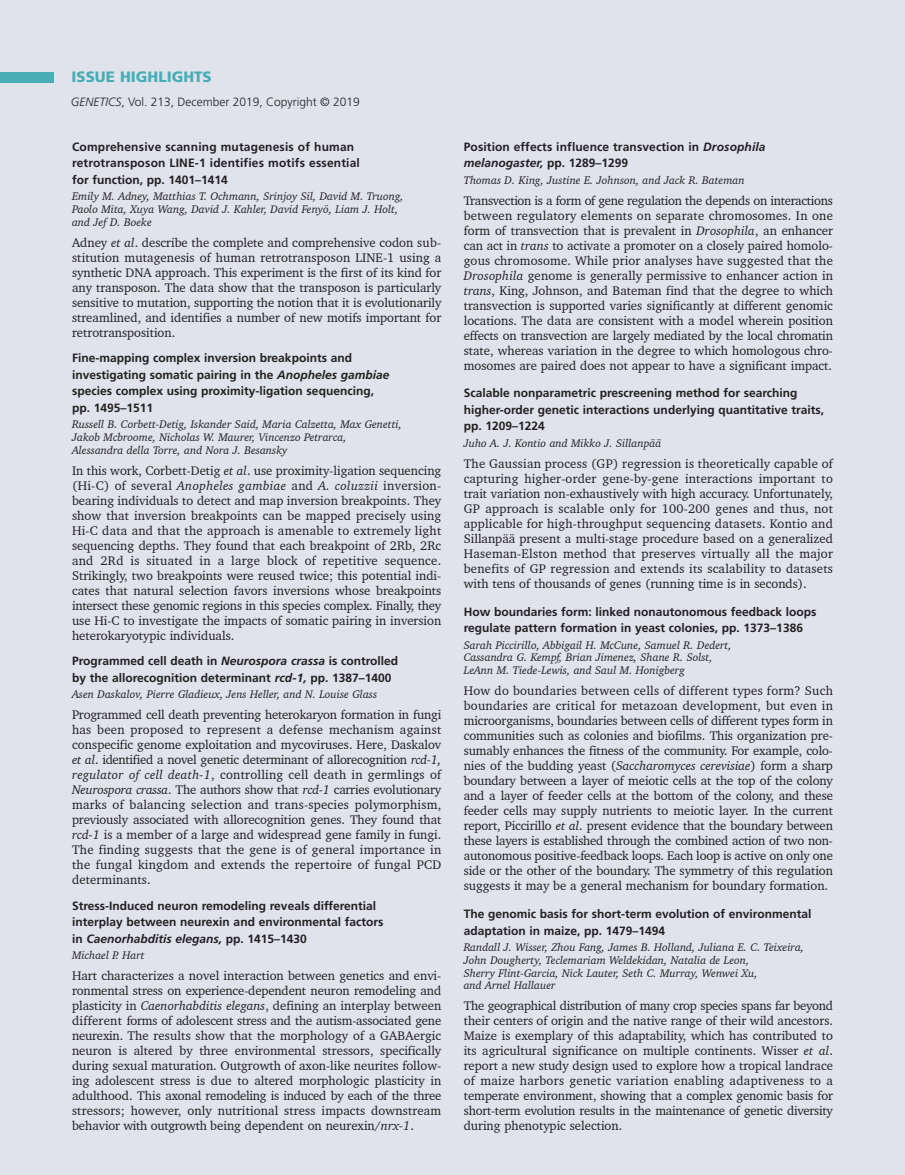
<style>
.page{position:relative;width:905px;height:1175px;background:#e0e3ec}
.page>*{position:absolute;margin:0;border:0;box-sizing:border-box;transform-origin:0 0}
.t1{font:900 15px "Frutiger";color:#49adb6}
.t2{font:12.75px/15px "Charter BT Pro";color:#231f20;text-align:justify}
.t3{font:700 12px/16.5px "Frutiger";color:#231f20}
.t4{font:300 12px "Frutiger";color:#231f20}
.t5{font:italic 11.25px/12.8px "Charter BT Pro";color:#231f20}
.s1{font-style:italic}
</style>
<div class="page">
<div style="left:0;top:72px;width:54px;height:10px;background:#49adb6"></div>
<p class="t1" style="left:72px;top:71px;width:142px">ISSUE HIGHLIGHTS</p>
<p class="t4" style="left:71px;top:97px;width:291px"><span class="s1">GENETICS</span>, Vol. 213, December 2019, Copyright © 2019</p>
<p class="t3" style="left:72px;top:139px;width:289px">Comprehensive scanning mutagenesis of human retrotransposon LINE-1 identifies motifs essential for function, pp. 1401–1414</p>
<p class="t5" style="left:72px;top:190px;width:333px">Emily M. Adney, Matthias T. Ochmann, Srinjoy Sil, David M. Truong,<br>Paolo Mita, Xuya Wang, David J. Kahler, David Fenyö, Liam J. Holt, and Jef D. Boeke</p>
<p class="t2" style="left:72px;top:235px;width:371px">Adney <span class="s1">et al</span>. describe the complete and comprehensive codon sub&shy;stitution mutagenesis of human retrotransposon LINE-1 using a synthetic DNA approach. This experiment is the first of its kind for any transposon. The data show that the transposon is particularly sensitive to mutation, supporting the notion that it is evolutionarily streamlined, and identifies a number of new motifs important for retrotransposition.</p>
<p class="t3" style="left:72px;top:351px;width:319px">Fine-mapping complex inversion breakpoints and investigating somatic pairing in the <span class="s1">Anopheles gambiae </span>species complex using proximity-ligation sequencing, pp. 1495–1511</p>
<p class="t5" style="left:72px;top:418px;width:331px">Russell B. Corbett-Detig, Iskander Said, Maria Calzetta, Max Genetti,<br>Jakob Mcbroome, Nicholas W. Maurer, Vincenzo Petrarca,<br>Alessandra della Torre, and Nora J. Besansky</p>
<p class="t2" style="left:72px;top:463px;width:371px">In this work, Corbett-Detig <span class="s1">et al</span>. use proximity-ligation sequencing (Hi-C) of several <span class="s1">Anopheles gambiae</span> and <span class="s1">A. coluzzii</span> inversion&shy;bearing individuals to detect and map inversion breakpoints. They show that inversion breakpoints can be mapped precisely using Hi-C data and that the approach is amenable to extremely light sequencing depths. They found that each breakpoint of 2Rb, 2Rc and 2Rd is situated in a large block of repetitive sequence.<br>Strikingly, two breakpoints were reused twice; this potential indi&shy;cates that natural selection favors inversions whose breakpoints intersect these genomic regions in this species complex. Finally, they use Hi-C to investigate the impacts of somatic pairing in inversion heterokaryotypic individuals.</p>
<p class="t3" style="left:72px;top:654px;width:327px">Programmed cell death in <span class="s1">Neurospora crassa</span> is controlled by the allorecognition determinant <span class="s1">rcd-1,</span> pp. 1387–1400</p>
<p class="t5" style="left:72px;top:688px;width:307px">Asen Daskalov, Pierre Gladieux, Jens Heller, and N. Louise Glass</p>
<p class="t2" style="left:72px;top:707px;width:371px">Programmed cell death preventing heterokaryon formation in fungi has been proposed to represent a defense mechanism against conspecific genome exploitation and mycoviruses. Here, Daskalov <span class="s1">et al</span>. identified a novel genetic determinant of allorecognition <span class="s1">rcd-1, regulator of cell death-1</span>, controlling cell death in germlings of <span class="s1">Neurospora crassa</span>. The authors show that <span class="s1">rcd-1</span> carries evolutionary marks of balancing selection and trans-species polymorphism, previously associated with allorecognition genes. They found that <span class="s1">rcd-1</span> is a member of a large and widespread gene family in fungi.<br>The finding suggests that the gene is of general importance in the fungal kingdom and extends the repertoire of fungal PCD determinants.</p>
<p class="t3" style="left:72px;top:898px;width:313px">Stress-Induced neuron remodeling reveals differential interplay between neurexin and environmental factors in <span class="s1">Caenorhabditis elegans,</span> pp. 1415–1430</p>
<p class="t5" style="left:72px;top:949px;width:74px">Michael P. Hart</p>
<p class="t2" style="left:72px;top:968px;width:371px">Hart characterizes a novel interaction between genetics and envi&shy;ronmental stress on experience-dependent neuron remodeling and plasticity in <span class="s1">Caenorhabditis elegans</span>, defining an interplay between different forms of adolescent stress and the autism-associated gene neurexin. The results show that the morphology of a GABAergic neuron is altered by three environmental stressors, specifically during sexual maturation. Outgrowth of axon-like neurites follow&shy;ing adolescent stress is due to altered morphologic plasticity in adulthood. This axonal remodeling is induced by each of the three stressors; however, only nutritional stress impacts downstream behavior with outgrowth being dependent on neurexin/<span class="s1">nrx-1</span>.</p>
<p class="t3" style="left:464px;top:139px;width:303px">Position effects influence transvection in <span class="s1">Drosophila melanogaster,</span> pp. 1289–1299</p>
<p class="t5" style="left:464px;top:173px;width:282px">Thomas D. King, Justine E. Johnson, and Jack R. Bateman</p>
<p class="t2" style="left:464px;top:193px;width:371px">Transvection is a form of gene regulation the depends on interactions between regulatory elements on separate chromosomes. In one form of transvection that is prevalent in <span class="s1">Drosophila</span>, an enhancer can act in <span class="s1">trans</span> to activate a promoter on a closely paired homolo&shy;gous chromosome. While prior analyses have suggested that the <span class="s1">Drosophila</span> genome is generally permissive to enhancer action in <span class="s1">trans</span>, King, Johnson, and Bateman find that the degree to which transvection is supported varies significantly at different genomic locations. The data are consistent with a model wherein position effects on transvection are largely mediated by the local chromatin state, whereas variation in the degree to which homologous chro&shy;mosomes are paired does not appear to have a significant impact.</p>
<p class="t3" style="left:464px;top:386px;width:362px">Scalable nonparametric prescreening method for searching higher-order genetic interactions underlying quantitative traits, pp. 1209–1224</p>
<p class="t5" style="left:464px;top:436px;width:199px">Juho A. J. Kontio and Mikko J. Sillanpää</p>
<p class="t2" style="left:464px;top:456px;width:371px">The Gaussian process (GP) regression is theoretically capable of capturing higher-order gene-by-gene interactions important to trait variation non-exhaustively with high accuracy. Unfortunately, GP approach is scalable only for 100-200 genes and thus, not applicable for high-throughput sequencing datasets. Kontio and Sillanpää present a multi-stage procedure based on a generalized Haseman-Elston method that preserves virtually all the major benefits of GP regression and extends its scalability to datasets with tens of thousands of genes (running time is in seconds).</p>
<p class="t3" style="left:464px;top:604px;width:354px">How boundaries form: linked nonautonomous feedback loops regulate pattern formation in yeast colonies, pp. 1373–1386</p>
<p class="t5" style="left:464px;top:638px;width:269px">Sarah Piccirillo, Abbigail H. McCune, Samuel R. Dedert,<br>Cassandra G. Kempf, Brian Jimenez, Shane R. Solst,<br>LeAnn M. Tiede-Lewis, and Saul M. Honigberg</p>
<p class="t2" style="left:464px;top:683px;width:371px">How do boundaries between cells of different types form? Such boundaries are critical for metazoan development, but even in microorganisms, boundaries between cells of different types form in communities such as colonies and biofilms. This organization pre&shy;sumably enhances the fitness of the community. For example, colo&shy;nies of the budding yeast (<span class="s1">Saccharomyces cerevisiae</span>) form a sharp boundary between a layer of meiotic cells at the top of the colony and a layer of feeder cells at the bottom of the colony, and these feeder cells may supply nutrients to meiotic layer. In the current report, Piccirillo <span class="s1">et al</span>. present evidence that the boundary between these layers is established through the combined action of two non&shy;autonomous positive-feedback loops. Each loop is active on only one side or the other of the boundary. The symmetry of this regulation suggests it may be a general mechanism for boundary formation.</p>
<p class="t3" style="left:464px;top:906px;width:349px">The genomic basis for short-term evolution of environmental adaptation in maize, pp. 1479–1494</p>
<p class="t5" style="left:464px;top:940px;width:342px">Randall J. Wisser, Zhou Fang, James B. Holland, Juliana E. C. Teixeira, John Dougherty, Teclemariam Weldekidan, Natalia de Leon,<br>Sherry Flint-Garcia, Nick Lauter, Seth C. Murray, Wenwei Xu,<br>and Arnel Hallauer</p>
<p class="t2" style="left:464px;top:998px;width:371px">The geographical distribution of many crop species spans far beyond their centers of origin and the native range of their wild ancestors.<br>Maize is exemplary of this adaptability, which has contributed to its agricultural significance on multiple continents. Wisser <span class="s1">et al</span>. report a new study design used to explore how a tropical landrace of maize harbors genetic variation enabling adaptiveness to a temperate environment, showing that a complex genomic basis for short-term evolution results in the maintenance of genetic diversity during phenotypic selection.</p>
</div>
